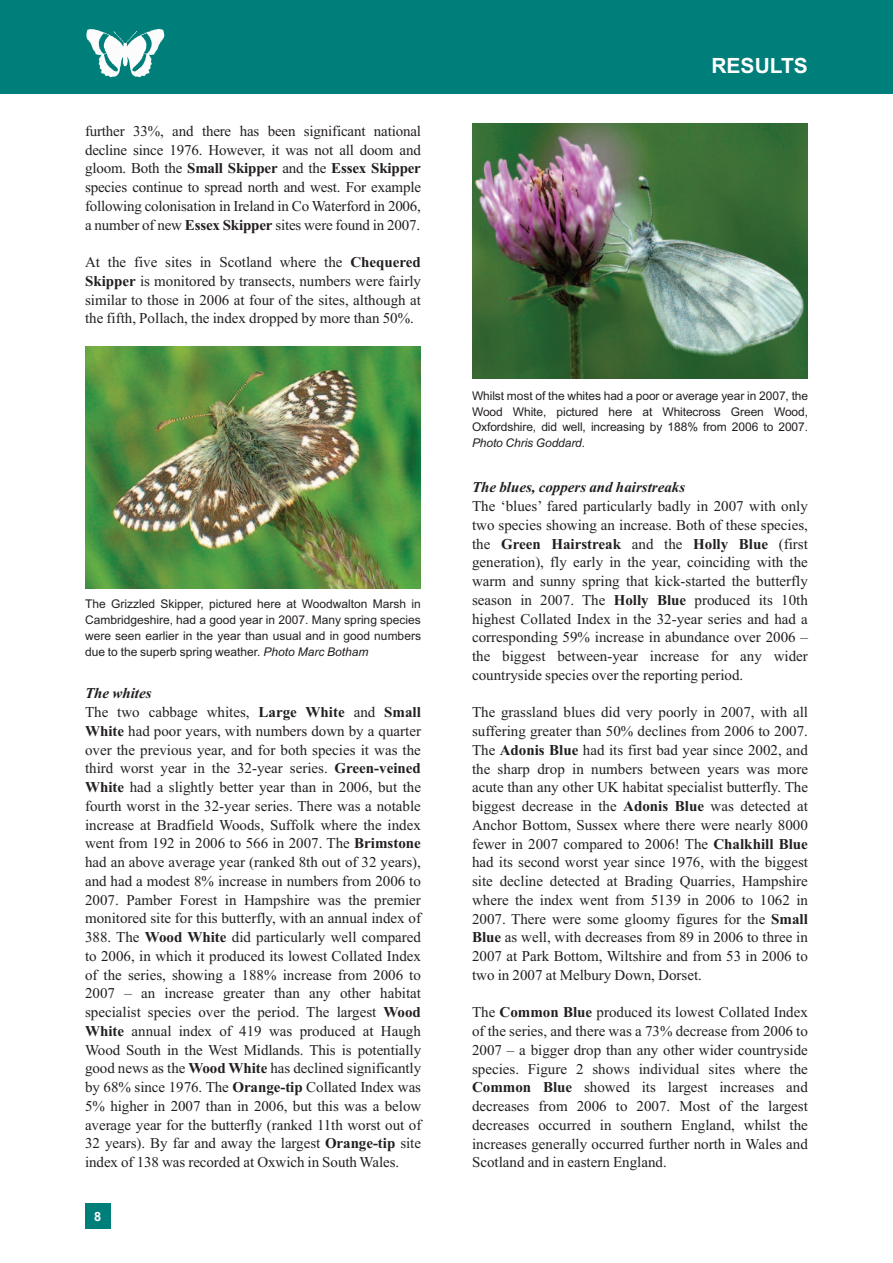
<style>
.page{position:relative;width:893px;height:1263px;background:#fff}
.page>*{position:absolute;margin:0;border:0;box-sizing:border-box;transform-origin:0 0}
.t1{font:700 21px "Arial";color:#fff}
.t2{font:15px/18.8px "Times New Roman";color:#231f20;text-align:justify}
.t3{font:italic 700 15px "Times New Roman";color:#231f20}
.t4{font:700 12.75px "Arial";color:#fff}
.t5{font:12px/15.8px "Arial";letter-spacing:-.005em;color:#231f20;text-align:justify}
.s1{font-weight:700}
.s2{font-style:italic}
.s3{font-weight:700;font-style:italic}
</style>
<div class="page">
<div style="left:0;top:0;width:893px;height:94px;background:#007e7a"></div>
<div style="left:85px;top:1203px;width:26px;height:26px;background:#007e7a"></div>
<img style="left:114px;top:31px;width:33px;height:16px">
<img style="left:85px;top:347px;width:336px;height:242px">
<img style="left:472px;top:123px;width:336px;height:255px">
<p class="t2" style="left:85px;top:121px;width:337px">further 33%, and there has been significant national decline since 1976. However, it was not all doom and gloom. Both the <span class="s1">Small Skipper</span> and the <span class="s1">Essex Skipper </span>species continue to spread north and west. For example following colonisation in Ireland in Co Waterford in 2006, a number of new <span class="s1">Essex Skipper</span> sites were found in 2007.</p>
<p class="t2" style="left:85px;top:253px;width:337px">At the five sites in Scotland where the <span class="s1">Chequered Skipper</span> is monitored by transects, numbers were fairly similar to those in 2006 at four of the sites, although at the fifth, Pollach, the index dropped by more than 50%.</p>
<p class="t5" style="left:85px;top:596px;width:337px">The Grizzled Skipper, pictured here at Woodwalton Marsh in Cambridgeshire, had a good year in 2007. Many spring species were seen earlier in the year than usual and in good numbers due to the superb spring weather. <span class="s2">Photo Marc Botham</span></p>
<p class="t2" style="left:85px;top:684px;width:338px;text-align:left"><span class="s3">The whites<br></span>The two cabbage whites, <span class="s1">Large White</span> and <span class="s1">Small White</span> had poor years, with numbers down by a quarter over the previous year, and for both species it was the third worst year in the 32-year series. <span class="s1">Green-veined White</span> had a slightly better year than in 2006, but the fourth worst in the 32-year series. There was a notable increase at Bradfield Woods, Suffolk where the index went from 192 in 2006 to 566 in 2007. The <span class="s1">Brimstone </span>had an above average year (ranked 8th out of 32 years), and had a modest 8% increase in numbers from 2006 to 2007. Pamber Forest in Hampshire was the premier monitored site for this butterfly, with an annual index of 388. The <span class="s1">Wood White</span> did particularly well compared to 2006, in which it produced its lowest Collated Index of the series, showing a 188% increase from 2006 to 2007 – an increase greater than any other habitat specialist species over the period. The largest <span class="s1">Wood White</span> annual index of 419 was produced at Haugh Wood South in the West Midlands. This is potentially good news as the <span class="s1">Wood White</span> has declined significantly by 68% since 1976. The <span class="s1">Orange-tip</span> Collated Index was 5% higher in 2007 than in 2006, but this was a below average year for the butterfly (ranked 11th worst out of 32 years). By far and away the largest <span class="s1">Orange-tip</span> site index of 138 was recorded at Oxwich in South Wales.</p>
<p class="t4" style="left:94px;top:1209px;width:9px">8</p>
<h1 class="t1" style="left:711px;top:53px;width:98px">RESULTS</h1>
<p class="t5" style="left:472px;top:388px;width:338px">Whilst most of the whites had a poor or average year in 2007, the Wood White, pictured here at Whitecross Green Wood, Oxfordshire, did well, increasing by 188% from 2006 to 2007.<br><span class="s2">Photo Chris Goddard</span>.</p>
<p class="t3" style="left:472px;top:478px;width:215px">The blues, coppers and hairstreaks</p>
<p class="t2" style="left:472px;top:497px;width:337px">The ‘blues’ fared particularly badly in 2007 with only two species showing an increase. Both of these species, the <span class="s1">Green Hairstreak</span> and the <span class="s1">Holly Blue</span> (first generation), fly early in the year, coinciding with the warm and sunny spring that kick-started the butterfly season in 2007. The <span class="s1">Holly Blue</span> produced its 10th highest Collated Index in the 32-year series and had a corresponding 59% increase in abundance over 2006 – the biggest between-year increase for any wider countryside species over the reporting period.</p>
<p class="t2" style="left:472px;top:703px;width:337px">The grassland blues did very poorly in 2007, with all suffering greater than 50% declines from 2006 to 2007.<br>The <span class="s1">Adonis Blue</span> had its first bad year since 2002, and the sharp drop in numbers between years was more acute than any other UK habitat specialist butterfly. The biggest decrease in the <span class="s1">Adonis Blue</span> was detected at Anchor Bottom, Sussex where there were nearly 8000 fewer in 2007 compared to 2006! The <span class="s1">Chalkhill Blue </span>had its second worst year since 1976, with the biggest site decline detected at Brading Quarries, Hampshire where the index went from 5139 in 2006 to 1062 in 2007. There were some gloomy figures for the <span class="s1">Small Blue</span> as well, with decreases from 89 in 2006 to three in 2007 at Park Bottom, Wiltshire and from 53 in 2006 to two in 2007 at Melbury Down, Dorset.</p>
<p class="t2" style="left:472px;top:1003px;width:337px">The <span class="s1">Common Blue</span> produced its lowest Collated Index of the series, and there was a 73% decrease from 2006 to 2007 – a bigger drop than any other wider countryside species. Figure 2 shows individual sites where the <span class="s1">Common Blue</span> showed its largest increases and decreases from 2006 to 2007. Most of the largest decreases occurred in southern England, whilst the increases generally occurred further north in Wales and Scotland and in eastern England.</p>
</div>
